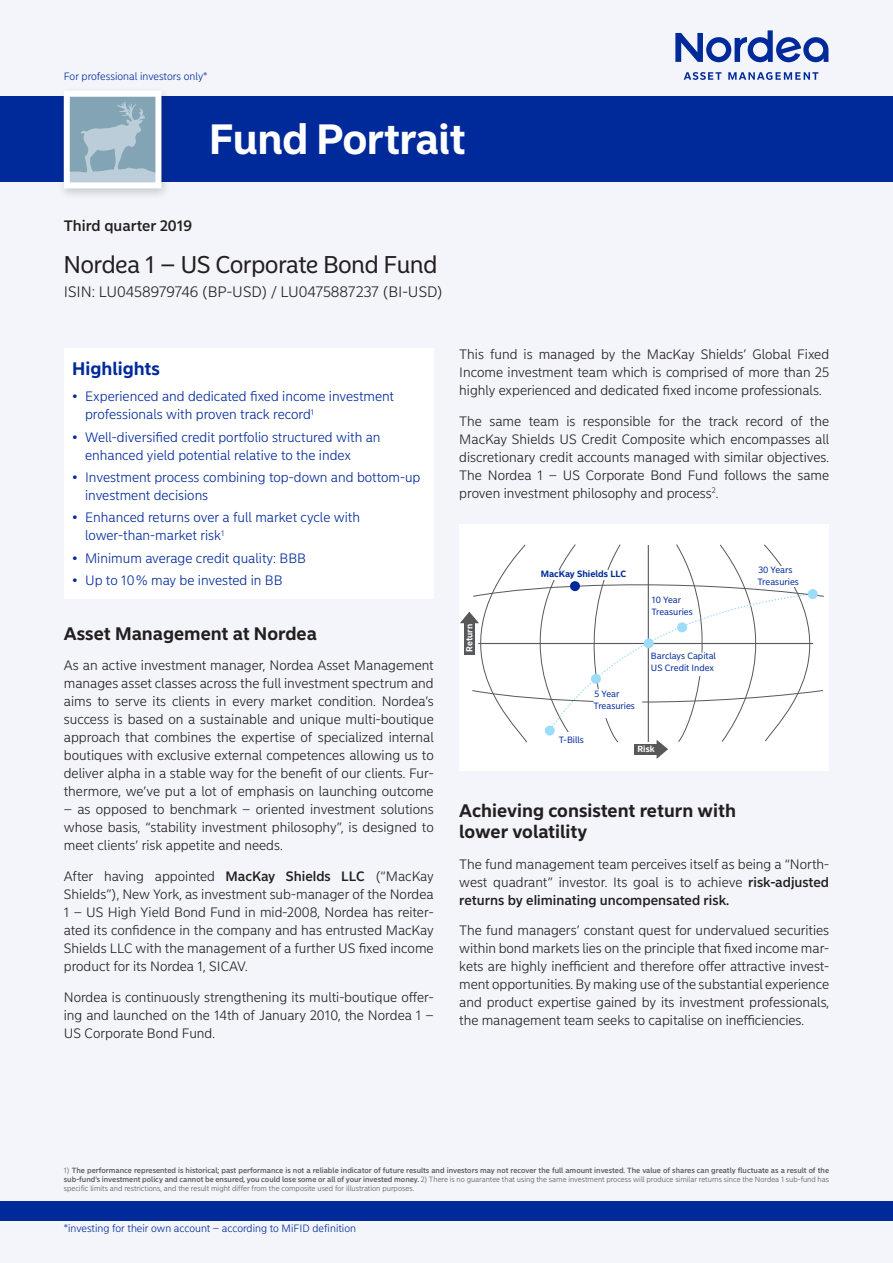
<style>
.page{position:relative;width:893px;height:1263px;background:#f3f5fa}
.page>*{position:absolute;margin:0;border:0;box-sizing:border-box;transform-origin:0 0}
.Fund_Update___Docume{font:700 42px "Nordea Sans Large";color:#fff}
.Fundname{font:24px "Nordea Sans Large";color:#231f20}
.Headlines_Sans_Small{font:700 18px/21px "Nordea Sans Small";color:#231f20}
.t1{font:700 18px "Nordea Sans Small";color:#002a9a}
.ISIN_Number{font:300 15px "Nordea Sans Small";color:#231f20}
.DATE{font:500 15px "Nordea Sans Small";color:#231f20}
.body_text_Sans_Small{font:300 13.5px/18px "Nordea Sans Small";color:#231f20;text-align:justify}
.Highlight_box_bullet{font:300 13.5px/18px "Nordea Sans Small";color:#002a9a}
.footer_Institutional{font:300 10.5px "Nordea Sans Small";color:#002a9a}
.t2{font:9px/12px "Nordea Sans Small";color:#002a9a}
.t3{font:700 9px "Nordea Sans Small";color:#002a9a}
.t4{font:700 8.7px "Nordea Sans Small";color:#fff}
.footnotes_Sans_Small{font:500 7.5px/9px "Nordea Sans Small";color:#57585a;text-align:justify}
.s1{font-weight:500}
.s2{font-weight:300}
</style>
<div class="page">
<div style="left:0;top:97px;width:893px;height:85px;background:#002a9a"></div>
<div style="left:58px;top:86px;width:114px;height:114px;background:#231f20;opacity:.2"></div>
<div style="left:67px;top:94px;width:91px;height:91px;background:#82a4b4"></div>
<svg style="left:71px;top:101px;width:83px;height:80px"></svg>
<div style="left:64px;top:91px;width:97px;height:97px;border:6px solid #fff"></div>
<svg style="left:675px;top:30px;width:153px;height:32px"></svg>
<svg style="left:684px;top:72px;width:37px;height:8px"></svg>
<svg style="left:728px;top:72px;width:90px;height:8px"></svg>
<div style="left:64px;top:349px;width:370px;height:250px;background:#fff"></div>
<div style="left:459px;top:524px;width:370px;height:247px;background:#fff"></div>
<svg style="left:460px;top:544px;width:364px;height:215px"></svg>
<div style="left:594px;top:689px;width:48px;height:29px;background:#fff"></div>
<div style="left:0;top:1201px;width:893px;height:19px;background:#002a9a"></div>
<p class="footer_Institutional" style="left:64px;top:70px;width:145px">For professional investors only*</p>
<p class="Fund_Update___Docume" style="left:209px;top:114px;width:258px">Fund Portrait</p>
<p class="DATE" style="left:64px;top:217px;width:130px">Third quarter 2019</p>
<p class="Fundname" style="left:64px;top:251px;width:375px">Nordea 1 – US Corporate Bond Fund</p>
<p class="ISIN_Number" style="left:64px;top:283px;width:381px">ISIN: LU0458979746 (BP-USD) / LU0475887237 (BI-USD)</p>
<p class="t1" style="left:72px;top:357px;width:89px">Highlights</p>
<p class="Highlight_box_bullet" style="left:85px;top:388px;width:311px;text-indent:-13px">• Experienced and dedicated fixed income investment professionals with proven track record<sup>1</sup></p>
<p class="Highlight_box_bullet" style="left:85px;top:428px;width:297px;text-indent:-13px">• Well-diversified credit portfolio structured with an enhanced yield potential relative to the index</p>
<p class="Highlight_box_bullet" style="left:85px;top:468px;width:337px;text-indent:-13px">• Investment process combining top-down and bottom-up investment decisions</p>
<p class="Highlight_box_bullet" style="left:85px;top:509px;width:276px;text-indent:-13px">• Enhanced returns over a full market cycle with lower-than-market risk<sup>1</sup></p>
<p class="Highlight_box_bullet" style="left:72px;top:549px;width:235px">• Minimum average credit quality: BBB</p>
<p class="Highlight_box_bullet" style="left:72px;top:571px;width:212px">• Up to 10% may be invested in BB</p>
<p class="Headlines_Sans_Small" style="left:64px;top:623px;width:255px">Asset Management at Nordea</p>
<p class="body_text_Sans_Small" style="left:64px;top:657px;width:371px">As an active investment manager, Nordea Asset Management manages asset classes across the full investment spectrum and aims to serve its clients in every market condition. Nordea’s success is based on a sustainable and unique multi-boutique approach that combines the expertise of specialized internal boutiques with exclusive external competences allowing us to deliver alpha in a stable way for the benefit of our clients. Fur&shy;thermore, we’ve put a lot of emphasis on launching outcome</p>
<p class="body_text_Sans_Small" style="left:64px;top:801px;width:371px">– as opposed to benchmark – oriented investment solutions whose basis, “stability investment philosophy”, is designed to meet clients’ risk appetite and needs.</p>
<p class="body_text_Sans_Small" style="left:64px;top:867px;width:371px">After having appointed <span class="s1">MacKay Shields LLC</span> (“MacKay Shields”), New York, as investment sub-manager of the Nordea 1 – US High Yield Bond Fund in mid-2008, Nordea has reiter&shy;ated its confidence in the company and has entrusted MacKay Shields LLC with the management of a further US fixed income product for its Nordea 1, SICAV.</p>
<p class="body_text_Sans_Small" style="left:64px;top:988px;width:371px">Nordea is continuously strengthening its multi-boutique offer&shy;ing and launched on the 14th of January 2010, the Nordea 1 – US Corporate Bond Fund.</p>
<p class="body_text_Sans_Small" style="left:459px;top:345px;width:371px">This fund is managed by the MacKay Shields’ Global Fixed Income investment team which is comprised of more than 25 highly experienced and dedicated fixed income professionals.</p>
<p class="body_text_Sans_Small" style="left:459px;top:412px;width:371px">The same team is responsible for the track record of the MacKay Shields US Credit Composite which encompasses all discretionary credit accounts managed with similar objectives.<br>The Nordea 1 – US Corporate Bond Fund follows the same proven investment philosophy and process<sup>2</sup>.</p>
<p class="t3" style="left:541px;top:568px;width:87px">MacKay Shields LLC</p>
<p class="t2" style="left:758px;top:564px;width:36px">30 Years</p>
<p class="t2" style="left:757px;top:576px;width:43px">Treasuries</p>
<p class="t4" style="left:464px;top:652px;width:29px;rotate:-90deg">Return</p>
<p class="t2" style="left:652px;top:594px;width:31px">10 Year</p>
<p class="t2" style="left:651px;top:606px;width:43px">Treasuries</p>
<p class="t2" style="left:594px;top:688px;width:26px">5 Year</p>
<p class="t2" style="left:594px;top:700px;width:43px">Treasuries</p>
<p class="t2" style="left:651px;top:650px;width:67px">Barclays Capital<br>US Credit Index</p>
<p class="t2" style="left:559px;top:734px;width:27px">T-Bills</p>
<p class="t4" style="left:637px;top:744px;width:19px">Risk</p>
<p class="Headlines_Sans_Small" style="left:459px;top:800px;width:278px">Achieving consistent return with lower volatility</p>
<p class="body_text_Sans_Small" style="left:459px;top:855px;width:371px">The fund management team perceives itself as being a “North&shy;west quadrant” investor. Its goal is to achieve <span class="s1">risk-adjusted returns by eliminating uncompensated risk.</span></p>
<p class="body_text_Sans_Small" style="left:459px;top:922px;width:371px">The fund managers’ constant quest for undervalued securities within bond markets lies on the principle that fixed income mar&shy;kets are highly inefficient and therefore offer attractive invest&shy;ment opportunities. By making use of the substantial experience and product expertise gained by its investment professionals, the management team seeks to capitalise on inefficiencies.</p>
<p class="footnotes_Sans_Small" style="left:64px;top:1165px;width:767px"><span class="s2">1)</span> The performance represented is historical; past performance is not a reliable indicator of future results and investors may not recover the full amount invested. The value of shares can greatly fluctuate as a result of the sub-fund’s investment policy and cannot be ensured, you could lose some or all of your invested money. <span class="s2">2) There is no guarantee that using the same investment process will produce similar returns since the Nordea 1 sub-fund has specific limits and restrictions, and the result might differ from the composite used for illustration purposes.</span></p>
<p class="footer_Institutional" style="left:64px;top:1222px;width:294px">*investing for their own account – according to MiFID definition</p>
</div>
